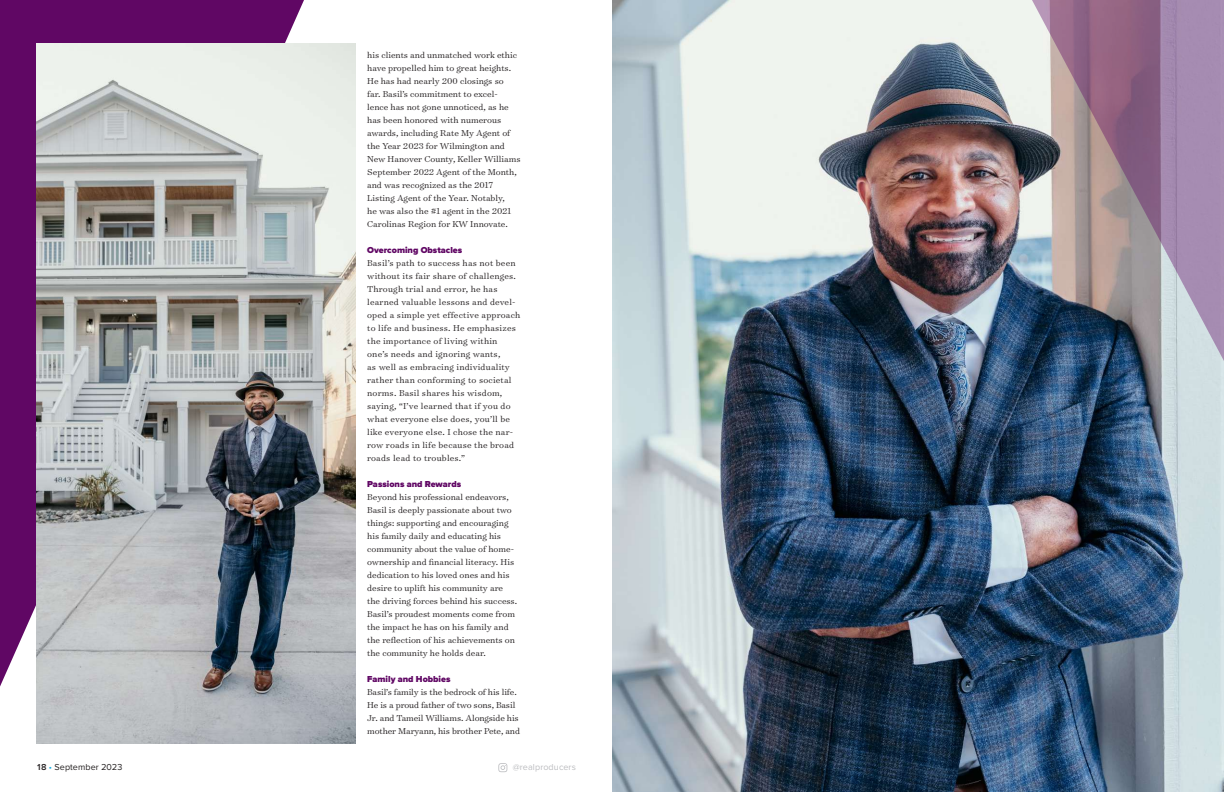
<style>
.page{position:relative;width:1224px;height:792px;background:#fff}
.page>*{position:absolute;margin:0;border:0;box-sizing:border-box;transform-origin:0 0}
.t1{font:300 9.8px/13px "Surveyor Text";color:#231f20}
.t2{font:300 9.8px/13px "Surveyor Text";letter-spacing:.02em;color:#231f20}
.t3{font:900 9px "Proxima Nova";color:#600764}
.t4{font:9px "Proxima Nova";letter-spacing:.01em;color:#231f20}
.t5{font:9px "Proxima Nova";letter-spacing:.01em;color:#bcbdc0}
.s1{font-weight:600}
.s2{color:#13abe0}
</style>
<div class="page">
<svg style="left:498px;top:763px;width:9px;height:9px"></svg>
<div style="left:0;top:0;width:304px;height:687px;background:#600764"></div>
<img style="left:36px;top:44px;width:319px;height:699px">
<img style="left:612px;top:0;width:612px;height:792px">
<svg style="left:1022px;top:0;width:202px;height:396px;background:#95889c"></svg>
<p class="t1" style="left:367px;top:48px;width:155px">his clients and unmatched work ethic have propelled him to great heights.<br>He has had nearly 200 closings so<br>far. Basil’s commitment to excel&shy;lence has not gone unnoticed, as he has been honored with numerous awards, including Rate My Agent of the Year 2023 for Wilmington and New Hanover County, Keller Williams September 2022 Agent of the Month, and was recognized as the 2017<br>Listing Agent of the Year. Notably,<br>he was also the #1 agent in the 2021<br>Carolinas Region for KW Innovate.</p>
<p class="t3" style="left:367px;top:246px;width:96px">Overcoming Obstacles</p>
<p class="t2" style="left:367px;top:256px;width:155px">Basil’s path to success has not been without its fair share of challenges.<br>Through trial and error, he has learned valuable lessons and devel&shy;oped a simple yet effective approach to life and business. He emphasizes the importance of living within one’s needs and ignoring wants,<br>as well as embracing individuality rather than conforming to societal norms. Basil shares his wisdom, saying, “I’ve learned that if you do what everyone else does, you’ll be like everyone else. I chose the nar&shy;row roads in life because the broad roads lead to troubles.”</p>
<p class="t3" style="left:367px;top:480px;width:95px">Passions and Rewards</p>
<p class="t1" style="left:367px;top:490px;width:151px">Beyond his professional endeavors, Basil is deeply passionate about two things: supporting and encouraging his family daily and educating his community about the value of home&shy;ownership and financial literacy. His dedication to his loved ones and his desire to uplift his community are the driving forces behind his success.<br>Basil’s proudest moments come from the impact he has on his family and the reflection of his achievements on the community he holds dear.</p>
<p class="t3" style="left:367px;top:675px;width:85px">Family and Hobbies</p>
<p class="t1" style="left:367px;top:685px;width:154px">Basil’s family is the bedrock of his life.<br>He is a proud father of two sons, Basil Jr. and Tameil Williams. Alongside his mother Maryann, his brother Pete, and</p>
<p class="t4" style="left:36px;top:762px;width:88px"><span class="s1">18</span> <span class="s2">•</span> September 2023</p>
<p class="t5" style="left:513px;top:762px;width:65px">@realproducers</p>
</div>
